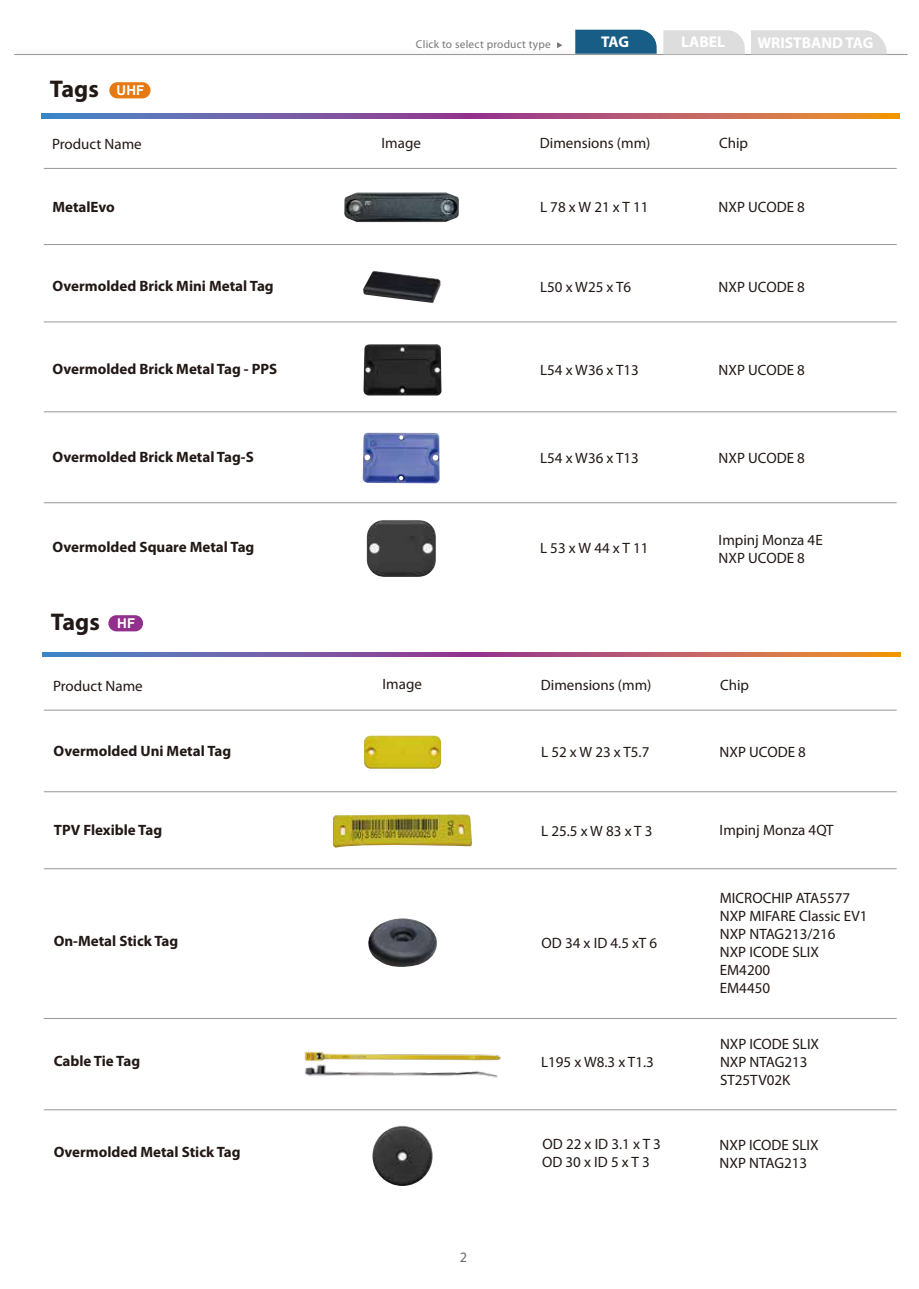
<style>
.page{position:relative;width:919px;height:1289px;background:#fff}
.page>*{position:absolute;margin:0;border:0;box-sizing:border-box;transform-origin:0 0}
.t1{font:700 24.15px "Myriad Pro";color:#221815}
.t2{font:700 15.6px "Myriad Pro";color:#fff}
.t3{font:15px/18px "Myriad Pro";color:#221815}
.t4{font:700 15px "Myriad Pro";color:#221815}
.t5{font:14.4px "Myriad Pro";color:#6b6a6a}
.t6{font:700 13.5px "Arial";color:#fff}
.t7{font:11.4px "Myriad Pro";letter-spacing:.02em;color:#767777}
.s1{font-family:"Arial";font-size:13.5px;color:#fff}
</style>
<div class="page">
<img style="left:372px;top:1125px;width:60px;height:60px;border-radius:30px">
<svg style="left:41px;top:114px;width:858px;height:4px;background:#986384"></svg>
<hr style="left:44px;top:168px;width:852px;height:1px;background:#999899">
<hr style="left:44px;top:321px;width:852px;height:1px;background:#999899">
<hr style="left:44px;top:244px;width:852px;height:1px;background:#999899">
<hr style="left:44px;top:411px;width:852px;height:1px;background:#999899">
<hr style="left:44px;top:502px;width:852px;height:1px;background:#999899">
<div style="left:109px;top:82px;width:41px;height:16px;background:#e57912;border-radius:8px"></div>
<img style="left:344px;top:192px;width:115px;height:30px">
<img style="left:363px;top:271px;width:77px;height:32px">
<img style="left:363px;top:344px;width:78px;height:51px">
<img style="left:362px;top:432px;width:77px;height:51px">
<svg style="left:399px;top:435px;width:4px;height:4px"></svg>
<svg style="left:364px;top:454px;width:6px;height:6px"></svg>
<svg style="left:432px;top:455px;width:6px;height:5px"></svg>
<svg style="left:399px;top:476px;width:4px;height:4px"></svg>
<img style="left:367px;top:520px;width:69px;height:57px">
<hr style="left:44px;top:791px;width:852px;height:1px;background:#999899">
<hr style="left:44px;top:868px;width:852px;height:1px;background:#999899">
<hr style="left:44px;top:1018px;width:852px;height:1px;background:#999899">
<hr style="left:44px;top:1109px;width:852px;height:1px;background:#999899">
<img style="left:364px;top:735px;width:77px;height:33px">
<img style="left:333px;top:814px;width:139px;height:33px">
<img style="left:368px;top:918px;width:69px;height:49px">
<img style="left:304px;top:1051px;width:197px;height:27px">
<svg style="left:42px;top:652px;width:858px;height:4px;background:#986384"></svg>
<div style="left:108px;top:615px;width:35px;height:16px;background:#92308d;border-radius:8px"></div>
<hr style="left:44px;top:709px;width:852px;height:1px;background:#999899">
<hr style="left:14px;top:54px;width:893px;height:1px;background:#8e8e8e">
<div style="left:751px;top:30px;width:135px;height:24px;background:#ddd"></div>
<svg style="left:575px;top:30px;width:81px;height:24px;background:#216389"></svg>
<div style="left:663px;top:30px;width:81px;height:24px;background:#ddd"></div>
<svg style="left:557px;top:42px;width:5px;height:6px"></svg>
<p class="t7" style="left:416px;top:40px;width:136px">Click to select product type</p>
<p class="t2" style="left:601px;top:36px;width:29px">TAG</p>
<p class="t2" style="left:681px;top:36px;width:45px">LABEL</p>
<p class="t2" style="left:757px;top:37px;width:117px">WRISTBAND TAG</p>
<h1 class="t1" style="left:50px;top:80px;width:51px">Tags</h1>
<p class="t3" style="left:52px;top:137px;width:91px">Product Name</p>
<p class="t3" style="left:381px;top:135px;width:41px">Image</p>
<p class="t3" style="left:540px;top:136px;width:112px">Dimensions (mm)</p>
<p class="t3" style="left:719px;top:135px;width:31px">Chip</p>
<p class="t6" style="left:117px;top:82px;width:29px">UHF</p>
<p class="t4" style="left:52px;top:201px;width:64px">MetalEvo</p>
<p class="t3" style="left:540px;top:199px;width:110px">L 78 x W 21 x T 11</p>
<p class="t3" style="left:718px;top:199px;width:88px">NXP UCODE 8</p>
<p class="t4" style="left:53px;top:280px;width:222px">Overmolded Brick Mini Metal Tag</p>
<p class="t3" style="left:540px;top:279px;width:93px">L50 x W25 x T6</p>
<p class="t3" style="left:718px;top:279px;width:88px">NXP UCODE 8</p>
<p class="t4" style="left:53px;top:363px;width:226px">Overmolded Brick Metal Tag - PPS</p>
<p class="t3" style="left:540px;top:362px;width:100px">L54 x W36 x T13</p>
<p class="t3" style="left:718px;top:362px;width:88px">NXP UCODE 8</p>
<p class="t4" style="left:53px;top:451px;width:203px">Overmolded Brick Metal Tag-S</p>
<p class="t3" style="left:540px;top:450px;width:100px">L54 x W36 x T13</p>
<p class="t3" style="left:718px;top:450px;width:88px">NXP UCODE 8</p>
<p class="t4" style="left:53px;top:541px;width:203px">Overmolded Square Metal Tag</p>
<p class="t3" style="left:540px;top:540px;width:110px">L 53 x W 44 x T 11</p>
<p class="t3" style="left:718px;top:532px;width:106px">Impinj Monza 4E<br>NXP UCODE 8</p>
<h1 class="t1" style="left:51px;top:613px;width:86px">Tags <span class="s1">HF</span></h1>
<p class="t3" style="left:53px;top:678px;width:91px">Product Name</p>
<p class="t3" style="left:382px;top:676px;width:41px">Image</p>
<p class="t3" style="left:541px;top:677px;width:112px">Dimensions (mm)</p>
<p class="t3" style="left:720px;top:677px;width:31px">Chip</p>
<p class="t4" style="left:54px;top:745px;width:179px">Overmolded Uni Metal Tag</p>
<p class="t3" style="left:541px;top:744px;width:110px">L 52 x W 23 x T5.7</p>
<p class="t3" style="left:719px;top:744px;width:88px">NXP UCODE 8</p>
<p class="t4" style="left:54px;top:824px;width:110px">TPV Flexible Tag</p>
<p class="t3" style="left:541px;top:823px;width:113px">L 25.5 x W 83 x T 3</p>
<p class="t3" style="left:719px;top:822px;width:116px">Impinj Monza 4QT</p>
<p class="t4" style="left:54px;top:935px;width:126px">On-Metal Stick Tag</p>
<p class="t3" style="left:541px;top:934px;width:117px">OD 34 x ID 4.5 xT 6</p>
<p class="t4" style="left:54px;top:1054px;width:88px">Cable Tie Tag</p>
<p class="t3" style="left:541px;top:1054px;width:114px">L195 x W8.3 x T1.3</p>
<p class="t3" style="left:719px;top:889px;width:149px">MICROCHIP ATA5577<br>NXP MIFARE Classic EV1<br>NXP NTAG213/216<br>NXP ICODE SLIX<br>EM4200<br>EM4450</p>
<p class="t3" style="left:720px;top:1036px;width:101px">NXP ICODE SLIX<br>NXP NTAG213<br>ST25TV02K</p>
<p class="t3" style="left:542px;top:1136px;width:120px;line-height:17.4px">OD 22 x ID 3.1 x T 3<br>OD 30 x ID 5 x T 3</p>
<p class="t4" style="left:54px;top:1146px;width:188px">Overmolded Metal Stick Tag</p>
<p class="t3" style="left:719px;top:1136px;width:101px">NXP ICODE SLIX<br>NXP NTAG213</p>
<p class="t5" style="left:459px;top:1251px;width:9px">2</p>
</div>
